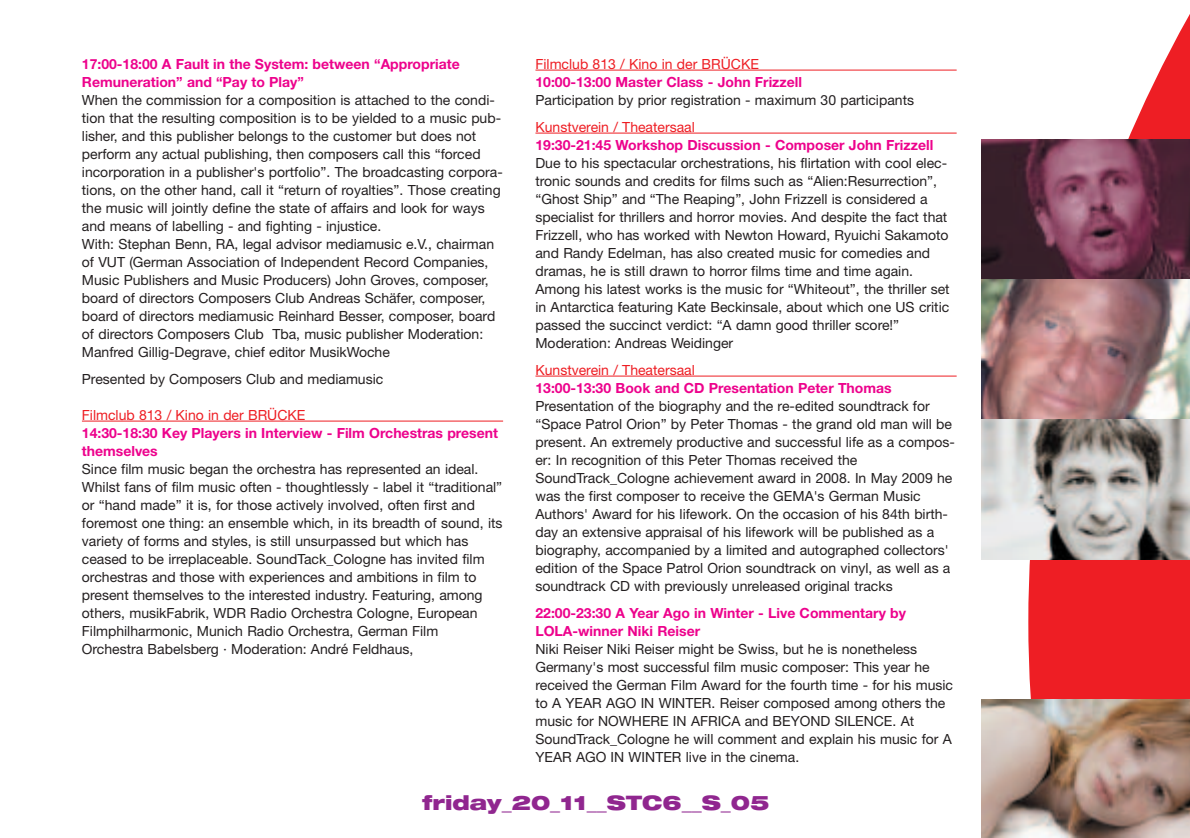
<style>
.page{position:relative;width:1190px;height:838px;background:#fff}
.page>*{position:absolute;margin:0;border:0;box-sizing:border-box;transform-origin:0 0}
.t1{font:900 expanded 20px "Helvetica Neue";color:#90268f}
.t2{font:14px/18px "Helvetica Neue";color:#231f20}
.t3{font:700 14px/18px "Helvetica Neue";color:#ed028c}
.t4{font:14px "Helvetica Neue";color:#ee1d23}
</style>
<div class="page">
<svg style="left:1028px;top:14px;width:162px;height:685px;fill:#ee1e24"></svg>
<img style="left:981px;top:140px;width:209px;height:140px">
<img style="left:981px;top:280px;width:209px;height:140px">
<svg style="left:981px;top:420px;width:209px;height:139px;background:#aeaca9"></svg>
<img style="left:981px;top:699px;width:209px;height:139px">
<hr style="left:82px;top:421px;width:421px;height:1px;background:#ee1d23">
<hr style="left:535px;top:70px;width:422px;height:1px;background:#ee1d23">
<hr style="left:535px;top:133px;width:56px;height:1px;background:#ee1d23">
<hr style="left:591px;top:133px;width:366px;height:1px;background:#ee1d23">
<hr style="left:535px;top:376px;width:56px;height:1px;background:#ee1d23">
<hr style="left:591px;top:376px;width:366px;height:1px;background:#ee1d23">
<p class="t3" style="left:82px;top:56px;width:379px">17:00-18:00 A Fault in the System: between “Appropriate<br>Remuneration” and “Pay to Play”</p>
<p class="t2" style="left:82px;top:92px;width:422px">When the commission for a composition is attached to the condi&shy;tion that the resulting composition is to be yielded to a music pub&shy;lisher, and this publisher belongs to the customer but does not perform any actual publishing, then composers call this “forced incorporation in a publisher's portfolio”. The broadcasting corpora&shy;tions, on the other hand, call it “return of royalties”. Those creating the music will jointly define the state of affairs and look for ways and means of labelling - and fighting - injustice.<br>With: Stephan Benn, RA, legal advisor mediamusic e.V., chairman of VUT (German Association of Independent Record Companies, Music Publishers and Music Producers) John Groves, composer, board of directors Composers Club Andreas Schäfer, composer, board of directors mediamusic Reinhard Besser, composer, board of directors Composers Club Tba, music publisher Moderation:<br>Manfred Gillig-Degrave, chief editor MusikWoche</p>
<p class="t2" style="left:82px;top:371px;width:303px">Presented by Composers Club and mediamusic</p>
<p class="t4" style="left:82px;top:410px;width:225px">Filmclub 813 / Kino in der BRÜCKE</p>
<p class="t3" style="left:82px;top:425px;width:418px">14:30-18:30 Key Players in Interview - Film Orchestras present themselves</p>
<p class="t2" style="left:82px;top:461px;width:422px">Since film music began the orchestra has represented an ideal.<br>Whilst fans of film music often - thoughtlessly - label it “traditional” or “hand made” it is, for those actively involved, often first and foremost one thing: an ensemble which, in its breadth of sound, its variety of forms and styles, is still unsurpassed but which has ceased to be irreplaceable. SoundTack_Cologne has invited film orchestras and those with experiences and ambitions in film to present themselves to the interested industry. Featuring, among others, musikFabrik, WDR Radio Orchestra Cologne, European Filmphilharmonic, Munich Radio Orchestra, German Film Orchestra Babelsberg · Moderation: André Feldhaus,</p>
<p class="t4" style="left:535px;top:59px;width:225px">Filmclub 813 / Kino in der BRÜCKE</p>
<p class="t3" style="left:535px;top:74px;width:268px">10:00-13:00 Master Class - John Frizzell</p>
<p class="t2" style="left:535px;top:92px;width:380px">Participation by prior registration - maximum 30 participants</p>
<p class="t4" style="left:535px;top:122px;width:161px">Kunstverein / Theatersaal</p>
<p class="t3" style="left:535px;top:137px;width:399px">19:30-21:45 Workshop Discussion - Composer John Frizzell</p>
<p class="t2" style="left:535px;top:155px;width:416px">Due to his spectacular orchestrations, his flirtation with cool elec&shy;tronic sounds and credits for films such as “Alien:Resurrection”, “Ghost Ship” and “The Reaping”, John Frizzell is considered a specialist for thrillers and horror movies. And despite the fact that Frizzell, who has worked with Newton Howard, Ryuichi Sakamoto and Randy Edelman, has also created music for comedies and dramas, he is still drawn to horror films time and time again.<br>Among his latest works is the music for “Whiteout”, the thriller set in Antarctica featuring Kate Beckinsale, about which one US critic passed the succinct verdict: “A damn good thriller score!” Moderation: Andreas Weidinger</p>
<p class="t4" style="left:535px;top:365px;width:161px">Kunstverein / Theatersaal</p>
<p class="t3" style="left:535px;top:380px;width:358px">13:00-13:30 Book and CD Presentation Peter Thomas</p>
<p class="t2" style="left:535px;top:398px;width:421px">Presentation of the biography and the re-edited soundtrack for “Space Patrol Orion” by Peter Thomas - the grand old man will be present. An extremely productive and successful life as a compos&shy;er: In recognition of this Peter Thomas received the SoundTrack_Cologne achievement award in 2008. In May 2009 he was the first composer to receive the GEMA's German Music Authors' Award for his lifework. On the occasion of his 84th birth&shy;day an extensive appraisal of his lifework will be published as a biography, accompanied by a limited and autographed collectors' edition of the Space Patrol Orion soundtrack on vinyl, as well as a soundtrack CD with previously unreleased original tracks</p>
<p class="t3" style="left:535px;top:605px;width:372px">22:00-23:30 A Year Ago in Winter - Live Commentary by<br>LOLA-winner Niki Reiser</p>
<p class="t2" style="left:535px;top:641px;width:419px">Niki Reiser Niki Reiser might be Swiss, but he is nonetheless Germany's most successful film music composer: This year he received the German Film Award for the fourth time - for his music to A YEAR AGO IN WINTER. Reiser composed among others the music for NOWHERE IN AFRICA and BEYOND SILENCE. At SoundTrack_Cologne he will comment and explain his music for A YEAR AGO IN WINTER live in the cinema.</p>
<h1 class="t1" style="left:422px;top:796px;width:349px">friday_20_11__STC6__S_05</h1>
</div>
